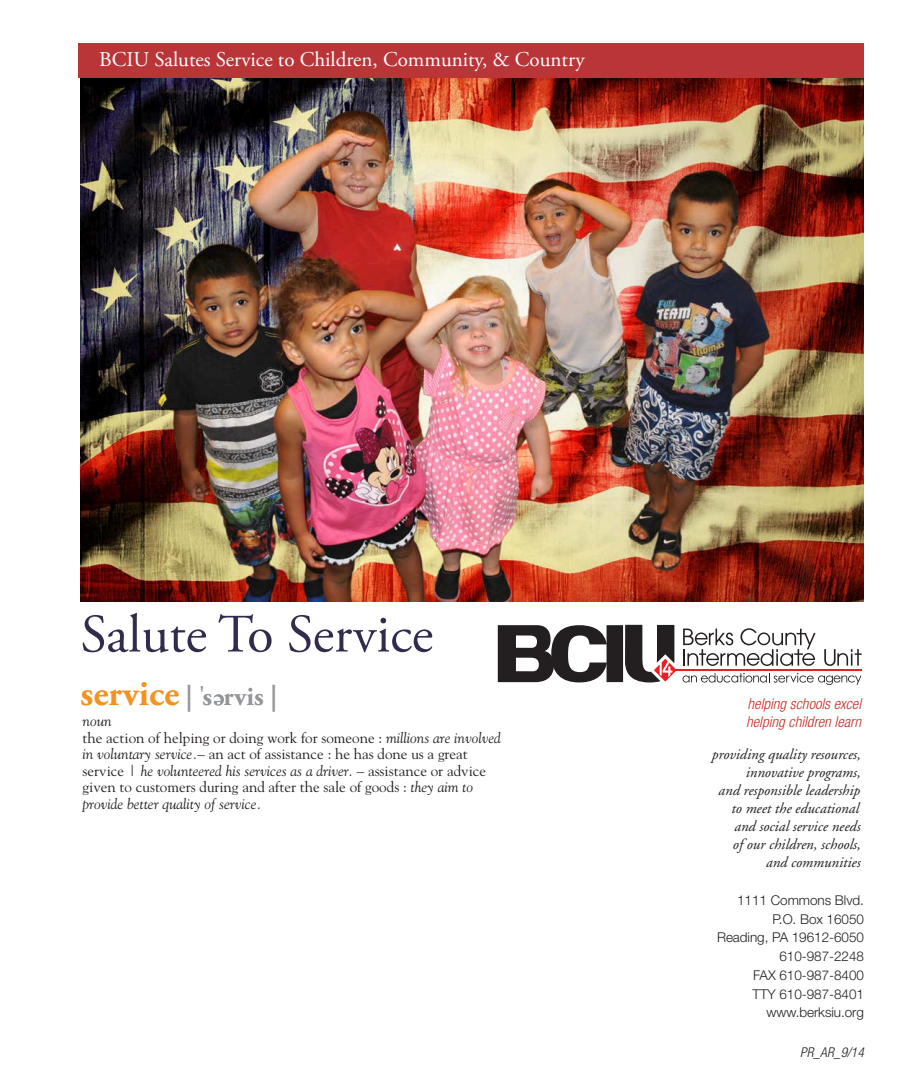
<style>
.page{position:relative;width:918px;height:1080px;background:#fff}
.page>*{position:absolute;margin:0;border:0;box-sizing:border-box;transform-origin:0 0}
.t1{font:54px "Adobe Garamond Pro";color:#332b4e}
.t2{font:700 36px "Adobe Garamond Pro";color:#f3921f}
.t3{font:21px "Adobe Garamond Pro";color:#fff}
.t4{font:15px/16.5px "Goudy";color:#231f20}
.t5{font:italic 15px/18px "Adobe Garamond";color:#231f20;text-align:right}
.t6{font:italic 300 condensed 15px "Helvetica Neue";letter-spacing:.005em;color:#c32f26}
.t7{font:italic 15px "Goudy";color:#231f20}
.t8{font:300 13.5px/18.8px "Helvetica Neue";letter-spacing:-.005em;color:#231f20;text-align:right}
.t9{font:italic 300 condensed 13.5px "Helvetica Neue";color:#231f20}
.s1{font-size:27px;color:#939598}
.s2{font-weight:400;font-size:27px;color:#939598}
.s3{font-size:27px;color:#fff}
.s4{font-style:italic}
</style>
<div class="page">
<svg style="left:498px;top:625px;width:109px;height:57px"></svg>
<div style="left:607px;top:625px;width:16px;height:57px;background:#231f20"></div>
<hr style="left:676px;top:669px;width:186px;height:2px;background:#ee1d23">
<svg style="left:683px;top:628px;width:133px;height:38px"></svg>
<svg style="left:824px;top:649px;width:38px;height:17px"></svg>
<svg style="left:683px;top:673px;width:178px;height:12px"></svg>
<svg style="left:625px;top:625px;width:51px;height:57px"></svg>
<svg style="left:214px;top:694px;width:10px;height:12px"></svg>
<img style="left:80px;top:78px;width:784px;height:523px">
<div style="left:79px;top:44px;width:785px;height:34px;background:#b93538"></div>
<h3 class="t3" style="left:99px;top:51px;width:487px">BCIU Salutes Service to Children, Community, &amp; Country</h3>
<h1 class="t1" style="left:80px;top:613px;width:354px">Salute To Service</h1>
<h2 class="t2" style="left:80px;top:680px;width:198px">service <span class="s1">|</span> <span class="s2">'</span><span class="s1">s</span><span class="s3">e</span><span class="s1">rvis |</span></h2>
<p class="t6" style="left:748px;top:698px;width:115px">helping schools excel</p>
<p class="t7" style="left:83px;top:712px;width:31px">noun</p>
<p class="t6" style="left:746px;top:716px;width:116px">helping children learn</p>
<p class="t4" style="left:83px;top:729px;width:420px">the action of helping or doing work for someone : <span class="s4">millions are involved in voluntary service.</span>– an act of assistance : he has done us a great service | <span class="s4">he volunteered his services as a driver.</span> – assistance or advice given to customers during and after the sale of goods : <span class="s4">they aim to provide better quality of service.</span></p>
<p class="t5" style="left:712px;top:746px;width:151px">providing quality resources, innovative programs,<br>and responsible leadership to meet the educational and social service needs<br>of our children, schools, and communities</p>
<p class="t8" style="left:717px;top:890px;width:148px">1111 Commons Blvd.<br>P.O. Box 16050<br>Reading, PA 19612-6050<br>610-987-2248<br>FAX 610-987-8400<br>TTY 610-987-8401 www.berksiu.org</p>
<p class="t9" style="left:800px;top:1048px;width:65px">PR_AR_9/14</p>
</div>
